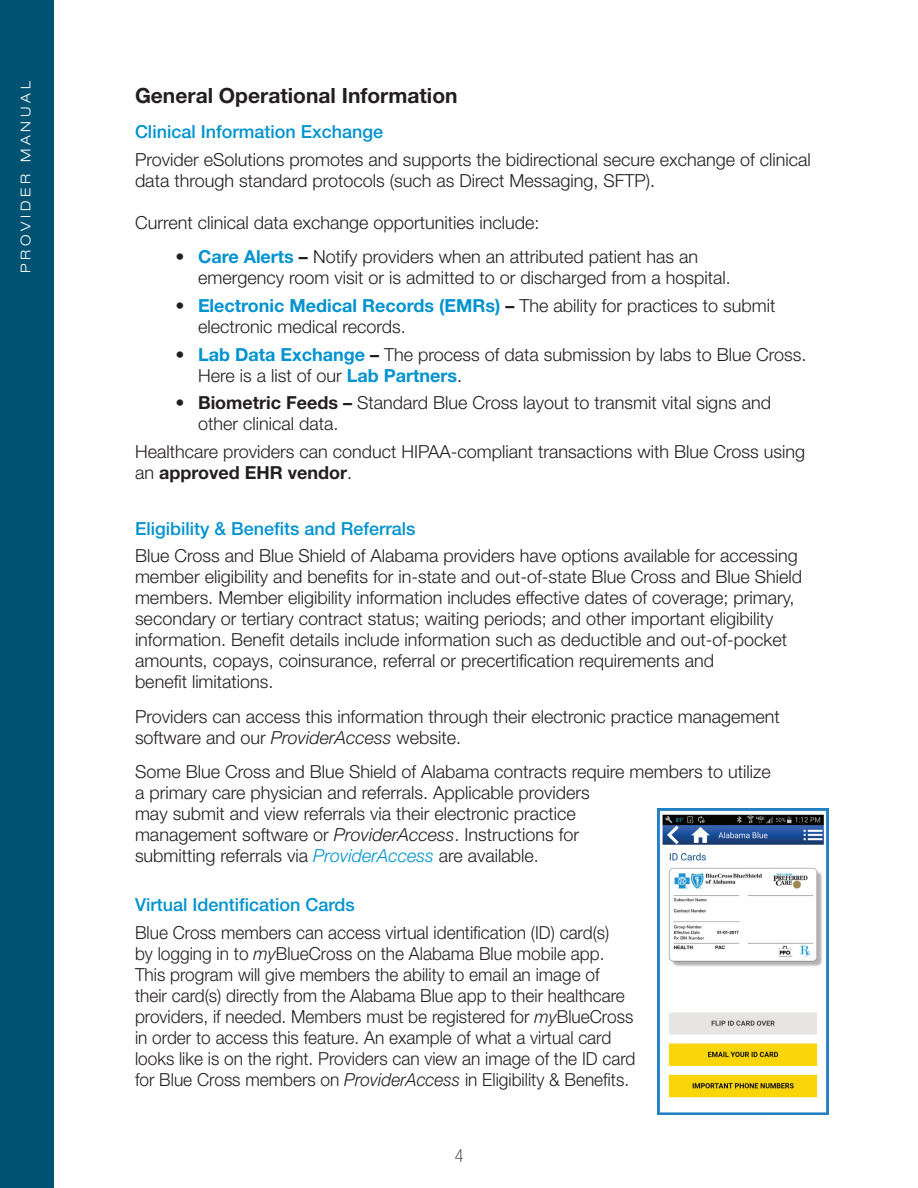
<style>
.page{position:relative;width:918px;height:1188px;background:#fff}
.page>*{position:absolute;margin:0;border:0;box-sizing:border-box;transform-origin:0 0}
.SEC_HEADER_14{font:700 21px "Helvetica Neue LT Std";color:#231f20}
.BODY12_14{font:300 18px/21px "Helvetica Neue LT Std";color:#231f20}
.BODY12_14-2{font:300 18px/21px "Helvetica Neue LT Std";color:#231f20;scale:.96 1}
.SECTION_12_14_BLUE{font:500 18px "Helvetica Neue LT Std";color:#0093d0}
.t1{font:100 condensed 18px "Helvetica Neue LT Std";color:#231f20}
.t2{font:300 expanded 13.5px "Helvetica Neue LT Std";letter-spacing:.28em;color:#fff}
.s1{font-weight:700;color:#0093d0}
.s2{font-weight:700}
.s3{font-style:italic}
.s4{font-style:italic;color:#0093d0}
</style>
<div class="page">
<div style="left:0;top:0;width:54px;height:1188px;background:#005273"></div>
<img style="left:658px;top:808px;width:170px;height:306px">
<p class="t2" style="left:18px;top:273px;width:193px;rotate:-90deg">PROVIDER MANUAL</p>
<p class="SEC_HEADER_14" style="left:135px;top:83px;width:324px">General Operational Information</p>
<p class="SECTION_12_14_BLUE" style="left:135px;top:121px;width:250px">Clinical Information Exchange</p>
<p class="BODY12_14" style="left:135px;top:148px;width:677px">Provider eSolutions promotes and supports the bidirectional secure exchange of clinical data through standard protocols (such as Direct Messaging, SFTP).</p>
<p class="BODY12_14" style="left:135px;top:211px;width:406px">Current clinical data exchange opportunities include:</p>
<p class="BODY12_14" style="left:198px;top:246px;width:534px;text-indent:-22px">• <span class="s1">Care Alerts</span> <span class="s2">–</span> Notify providers when an attributed patient has an emergency room visit or is admitted to or discharged from a hospital.</p>
<p class="BODY12_14" style="left:198px;top:295px;width:579px;text-indent:-22px">• <span class="s1">Electronic Medical Records (EMRs)</span> <span class="s2">–</span> The ability for practices to submit electronic medical records.</p>
<p class="BODY12_14" style="left:198px;top:343px;width:610px;text-indent:-22px">• <span class="s1">Lab Data Exchange</span> <span class="s2">–</span> The process of data submission by labs to Blue Cross.<br>Here is a list of our <span class="s1">Lab Partners</span>.</p>
<p class="BODY12_14" style="left:198px;top:392px;width:575px;text-indent:-22px">• <span class="s2">Biometric Feeds –</span> Standard Blue Cross layout to transmit vital signs and other clinical data.</p>
<p class="BODY12_14" style="left:135px;top:441px;width:672px">Healthcare providers can conduct HIPAA-compliant transactions with Blue Cross using an <span class="s2">approved EHR vendor</span>.</p>
<p class="SECTION_12_14_BLUE" style="left:135px;top:518px;width:282px">Eligibility &amp; Benefits and Referrals</p>
<p class="BODY12_14" style="left:135px;top:545px;width:669px">Blue Cross and Blue Shield of Alabama providers have options available for accessing member eligibility and benefits for in-state and out-of-state Blue Cross and Blue Shield members. Member eligibility information includes effective dates of coverage; primary, secondary or tertiary contract status; waiting periods; and other important eligibility information. Benefit details include information such as deductible and out-of-pocket amounts, copays, coinsurance, referral or precertification requirements and<br>benefit limitations.</p>
<p class="BODY12_14" style="left:135px;top:706px;width:646px">Providers can access this information through their electronic practice management software and our <span class="s3">ProviderAccess</span> website.</p>
<p class="BODY12_14" style="left:135px;top:761px;width:637px">Some Blue Cross and Blue Shield of Alabama contracts require members to utilize a primary care physician and referrals. Applicable providers<br>may submit and view referrals via their electronic practice<br>management software or <span class="s3">ProviderAccess</span>. Instructions for<br>submitting referrals via <span class="s4">ProviderAccess</span> are available.</p>
<p class="SECTION_12_14_BLUE" style="left:135px;top:894px;width:221px">Virtual Identification Cards</p>
<p class="BODY12_14-2" style="left:135px;top:922px;width:523px">Blue Cross members can access virtual identification (ID) card(s)<br>by logging in to <span class="s3">my</span>BlueCross on the Alabama Blue mobile app.<br>This program will give members the ability to email an image of their card(s) directly from the Alabama Blue app to their healthcare providers, if needed. Members must be registered for <span class="s3">my</span>BlueCross in order to access this feature. An example of what a virtual card looks like is on the right. Providers can view an image of the ID card for Blue Cross members on <span class="s3">ProviderAccess</span> in Eligibility &amp; Benefits.</p>
<p class="t1" style="left:455px;top:1146px;width:10px">4</p>
</div>
